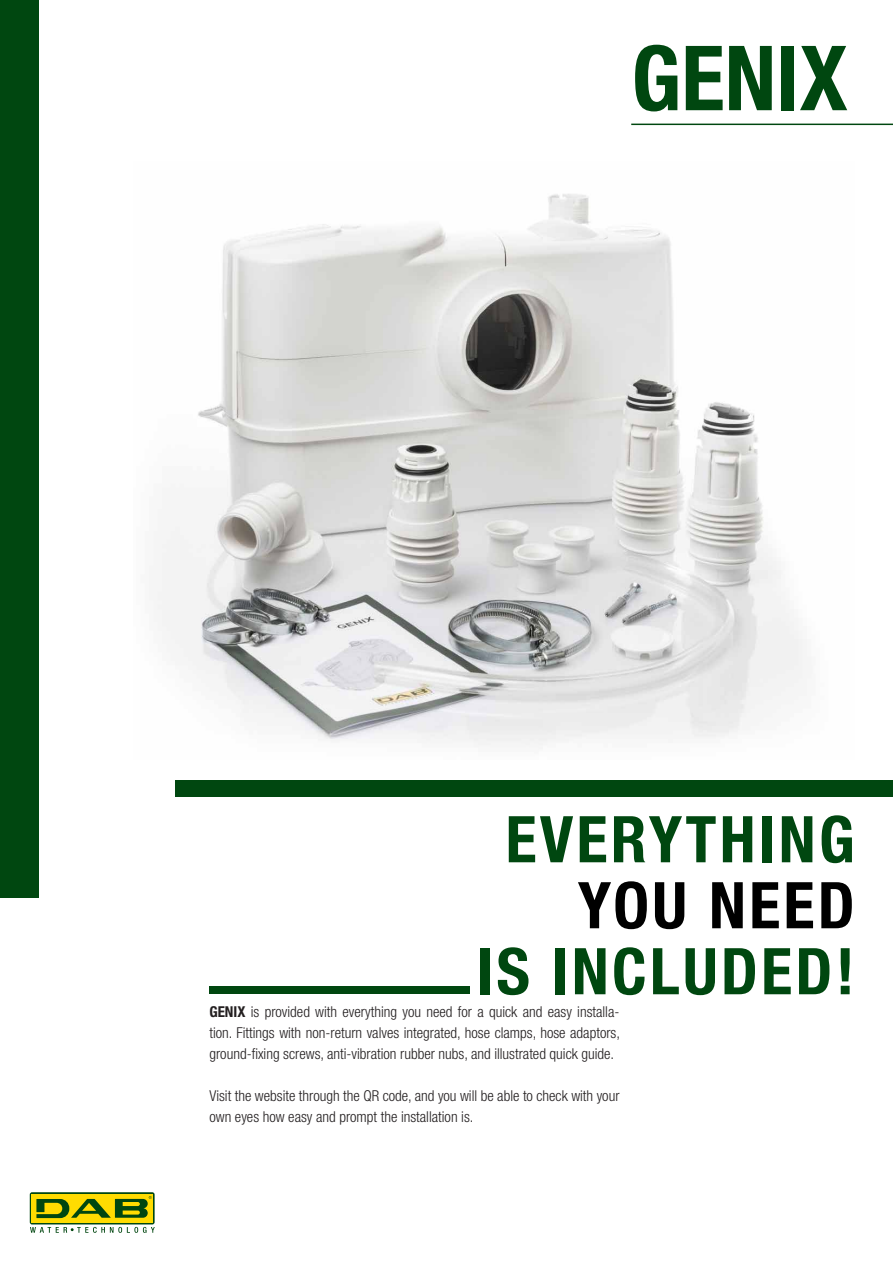
<style>
.page{position:relative;width:893px;height:1263px;background:#fff}
.page>*{position:absolute;margin:0;border:0;box-sizing:border-box;transform-origin:0 0}
.t1{font:700 condensed 90px "Helvetica Neue LT";color:#004710}
.t2{font:700 condensed 64.5px "Helvetica Neue LT";letter-spacing:.05em;color:#004710}
.t3{font:700 condensed 64.5px "Helvetica Neue LT";letter-spacing:.05em;color:#000}
.t4{font:300 condensed 15px/21px "Helvetica Neue LT";color:#231f20;text-align:justify}
.s1{font-weight:700}
</style>
<div class="page">
<hr style="left:631px;top:124px;width:262px;height:1px;background:#004710">
<div style="left:0;top:0;width:38px;height:897px;background:#004710"></div>
<img style="left:157px;top:194px;width:646px;height:551px">
<div style="left:176px;top:781px;width:717px;height:16px;background:#004710"></div>
<div style="left:30px;top:1192px;width:125px;height:32px;background:linear-gradient(to right,#ffdc01,#ffdc01);border-radius:2px"></div>
<div style="left:32px;top:1194px;width:121px;height:28px;background:#ffdc01"></div>
<svg style="left:30px;top:1227px;width:125px;height:6px"></svg>
<svg style="left:36px;top:1196px;width:116px;height:22px"></svg>
<div style="left:209px;top:986px;width:261px;height:8px;background:#004710"></div>
<h1 class="t1" style="left:631px;top:24px;width:218px">GENIX</h1>
<h2 class="t2" style="left:506px;top:800px;width:351px">EVERYTHING</h2>
<h2 class="t3" style="left:578px;top:866px;width:278px">YOU NEED</h2>
<h2 class="t2" style="left:477px;top:932px;width:380px">IS INCLUDED!</h2>
<p class="t4" style="left:209px;top:1001px;width:412px"><span class="s1">GENIX</span> is provided with everything you need for a quick and easy installa&shy;tion. Fittings with non-return valves integrated, hose clamps, hose adaptors, ground-fixing screws, anti-vibration rubber nubs, and illustrated quick guide.</p>
<p class="t4" style="left:209px;top:1085px;width:412px">Visit the website through the QR code, and you will be able to check with your own eyes how easy and prompt the installation is.</p>
</div>
